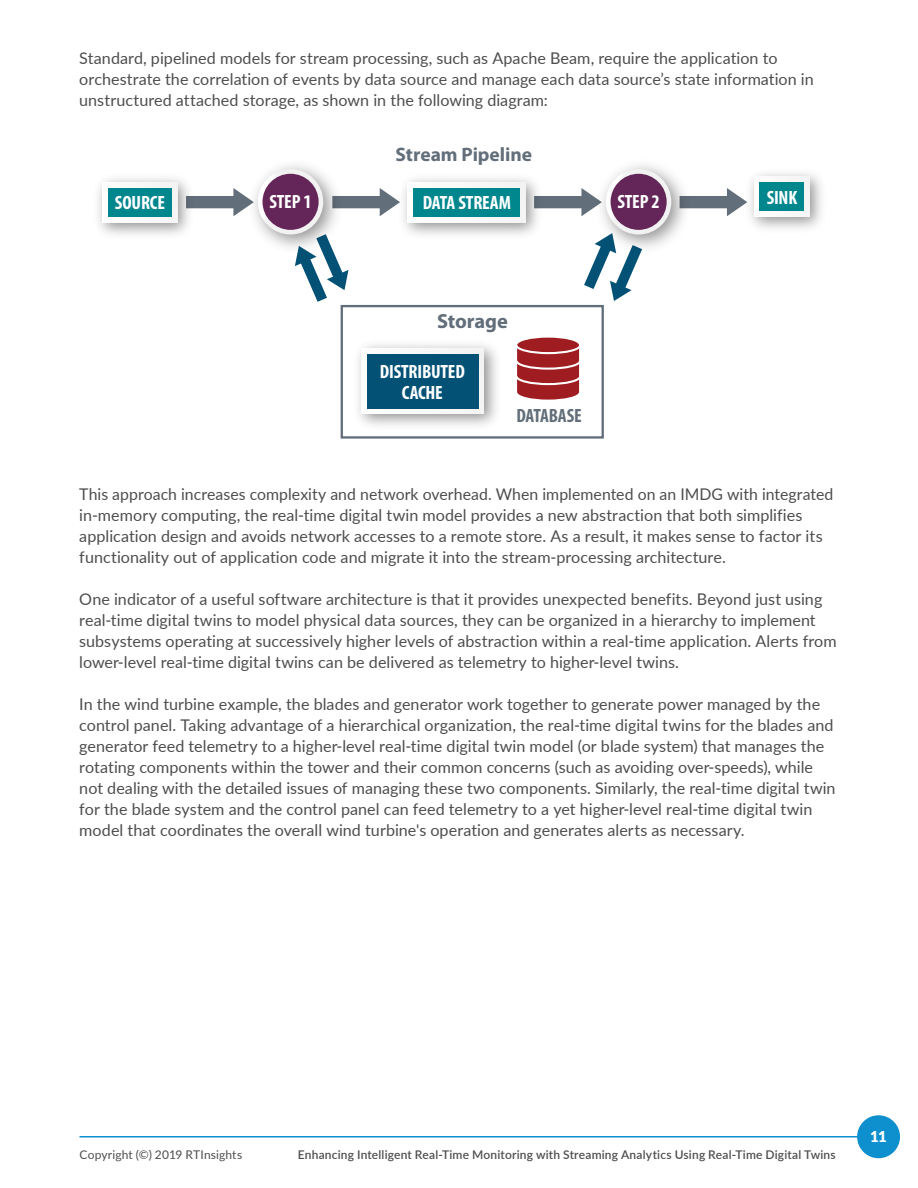
<style>
.page{position:relative;width:918px;height:1188px;background:#fff}
.page>*{position:absolute;margin:0;border:0;box-sizing:border-box;transform-origin:0 0}
.t1{font:700 20.4px "Myriad Pro";letter-spacing:-.005em;color:#626e7a}
.t2{font:700 19.5px "Myriad Pro";letter-spacing:-.005em;color:#626e7a}
.t3{font:700 condensed 19.35px/21.3px "Myriad Pro";letter-spacing:-.01em;color:#fff;text-align:center}
.t4{font:700 condensed 19.35px "Myriad Pro";letter-spacing:-.01em;color:#626e7a}
.t5{font:16.2px/21px "Lato";letter-spacing:.005em;color:#4d4d4f}
.t6{font:900 15px "Lato";color:#fff}
.t7{font:600 12px "Lato";letter-spacing:.015em;color:#4d4d4f}
.t8{font:12px "Lato";letter-spacing:.01em;color:#4d4d4f}
</style>
<div class="page">
<hr style="left:80px;top:1136px;width:785px;height:2px;background:#0e90cf">
<div style="left:857px;top:1115px;width:43px;height:43px;background:#0e90cf;border-radius:50%"></div>
<svg style="left:295px;top:261px;width:54px;height:41px"></svg>
<svg style="left:584px;top:261px;width:53px;height:40px"></svg>
<svg style="left:199px;top:188px;width:42px;height:28px"></svg>
<svg style="left:350px;top:188px;width:44px;height:28px"></svg>
<img style="left:98px;top:178px;width:101px;height:57px">
<div style="left:103px;top:182px;width:74px;height:40px;background:#f9f9f9"></div>
<div style="left:108px;top:188px;width:64px;height:29px;background:#00878e"></div>
<img style="left:747px;top:173px;width:75px;height:56px">
<div style="left:754px;top:177px;width:55px;height:40px;background:#f9f9f9"></div>
<div style="left:760px;top:182px;width:44px;height:29px;background:#00878e"></div>
<img style="left:241px;top:165px;width:109px;height:96px">
<svg style="left:258px;top:169px;width:65px;height:66px"></svg>
<div style="left:263px;top:174px;width:56px;height:56px;background:#642658;border-radius:50%"></div>
<svg style="left:547px;top:188px;width:42px;height:28px"></svg>
<svg style="left:698px;top:188px;width:49px;height:28px"></svg>
<img style="left:394px;top:178px;width:153px;height:57px">
<div style="left:408px;top:182px;width:117px;height:40px;background:#f9f9f9"></div>
<div style="left:413px;top:188px;width:107px;height:29px;background:#00878e"></div>
<img style="left:589px;top:165px;width:109px;height:96px">
<svg style="left:606px;top:169px;width:65px;height:66px"></svg>
<div style="left:611px;top:174px;width:56px;height:56px;background:#642658;border-radius:50%"></div>
<div style="left:341px;top:305px;width:263px;height:134px;border:2px solid #626e7a"></div>
<svg style="left:367px;top:349px;width:117px;height:65px"></svg>
<div style="left:367px;top:354px;width:111px;height:54px;background:#035276"></div>
<svg style="left:517px;top:338px;width:63px;height:62px"></svg>
<p class="t5" style="left:79px;top:47px;width:736px">Standard, pipelined models for stream processing, such as Apache Beam, require the application to orchestrate the correlation of events by data source and manage each data source’s state information in unstructured attached storage, as shown in the following diagram:</p>
<p class="t2" style="left:396px;top:142px;width:138px">Stream Pipeline</p>
<p class="t3" style="left:115px;top:192px;width:52px">SOURCE</p>
<p class="t3" style="left:767px;top:186px;width:32px">SINK</p>
<p class="t3" style="left:269px;top:191px;width:44px">STEP 1</p>
<p class="t3" style="left:423px;top:192px;width:90px">DATA STREAM</p>
<p class="t3" style="left:617px;top:191px;width:44px">STEP 2</p>
<p class="t1" style="left:437px;top:308px;width:72px">Storage</p>
<p class="t3" style="left:380px;top:360px;width:86px">DISTRIBUTED<br>CACHE</p>
<p class="t4" style="left:516px;top:403px;width:67px">DATABASE</p>
<p class="t5" style="left:79px;top:483px;width:756px">This approach increases complexity and network overhead. When implemented on an IMDG with integrated in-memory computing, the real-time digital twin model provides a new abstraction that both simplifies application design and avoids network accesses to a remote store. As a result, it makes sense to factor its functionality out of application code and migrate it into the stream-processing architecture.</p>
<p class="t5" style="left:79px;top:588px;width:759px">One indicator of a useful software architecture is that it provides unexpected benefits. Beyond just using real-time digital twins to model physical data sources, they can be organized in a hierarchy to implement subsystems operating at successively higher levels of abstraction within a real-time application. Alerts from lower-level real-time digital twins can be delivered as telemetry to higher-level twins.</p>
<p class="t5" style="left:79px;top:693px;width:758px">In the wind turbine example, the blades and generator work together to generate power managed by the control panel. Taking advantage of a hierarchical organization, the real-time digital twins for the blades and generator feed telemetry to a higher-level real-time digital twin model (or blade system) that manages the rotating components within the tower and their common concerns (such as avoiding over-speeds), while not dealing with the detailed issues of managing these two components. Similarly, the real-time digital twin for the blade system and the control panel can feed telemetry to a yet higher-level real-time digital twin model that coordinates the overall wind turbine's operation and generates alerts as necessary.</p>
<p class="t8" style="left:80px;top:1146px;width:164px">Copyright (©) 2019 RTInsights</p>
<p class="t7" style="left:298px;top:1146px;width:539px">Enhancing Intelligent Real-Time Monitoring with Streaming Analytics Using Real-Time Digital Twins</p>
<p class="t6" style="left:870px;top:1125px;width:18px">11</p>
</div>
